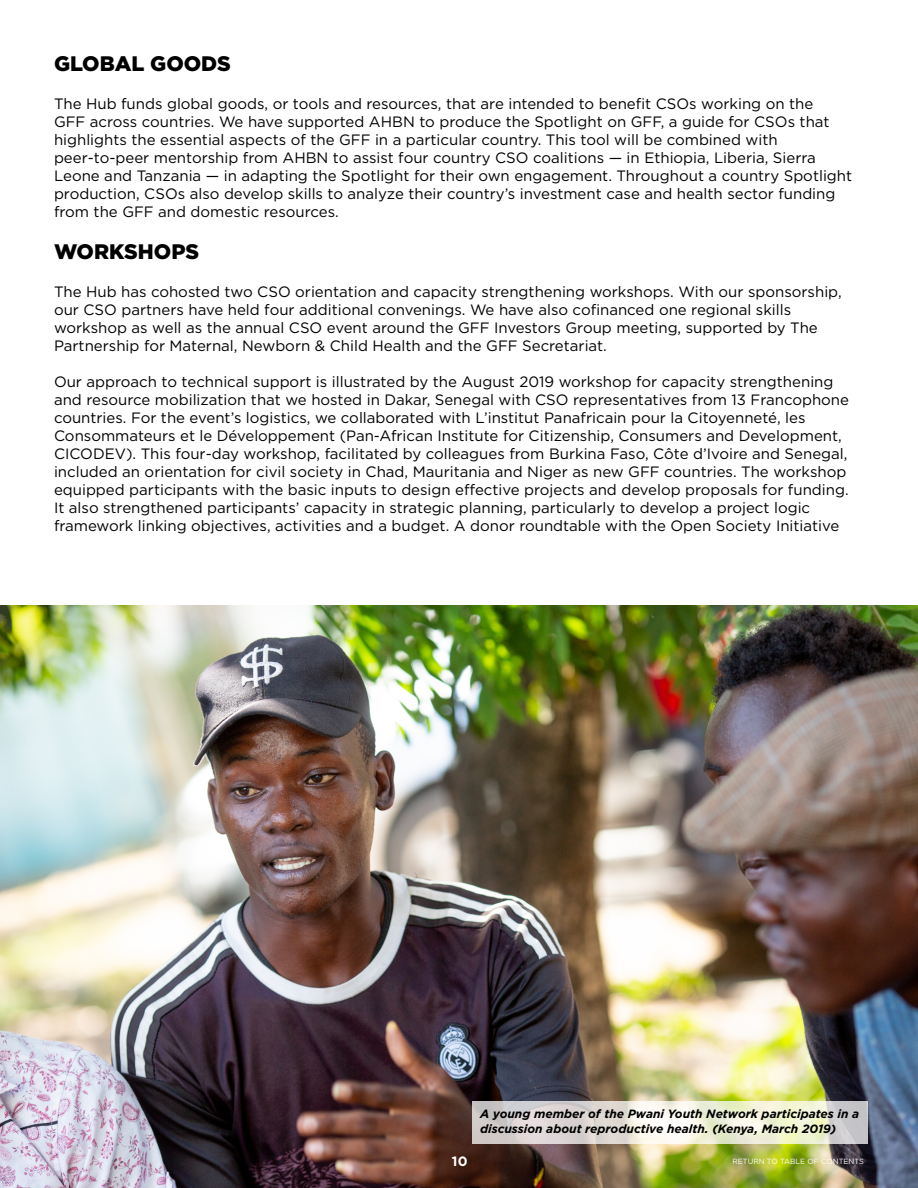
<style>
.page{position:relative;width:918px;height:1188px;background:#fff}
.page>*{position:absolute;margin:0;border:0;box-sizing:border-box;transform-origin:0 0}
.Body_Sub_Headline{font:900 21px "Gotham";color:#000}
.Body{font:15px/18px "Gotham";color:#000}
.t1{font:700 13.5px "Gotham";color:#fff}
.Captions{font:italic 700 12px/15px "Gotham";color:#000}
.t2{font:7.5px "Gotham";color:#fff}
</style>
<div class="page">
<img style="left:0;top:606px;width:918px;height:582px">
<svg style="left:472px;top:1102px;width:396px;height:42px;background:#e4e2d7"></svg>
<p class="Body_Sub_Headline" style="left:54px;top:49px;width:178px">GLOBAL GOODS</p>
<p class="Body" style="left:54px;top:94px;width:777px">The Hub funds global goods, or tools and resources, that are intended to benefit CSOs working on the<br>GFF across countries. We have supported AHBN to produce the Spotlight on GFF, a guide for CSOs that highlights the essential aspects of the GFF in a particular country. This tool will be combined with</p>
<p class="Body" style="left:54px;top:148px;width:800px">peer-to-peer mentorship from AHBN to assist four country CSO coalitions — in Ethiopia, Liberia, Sierra Leone and Tanzania — in adapting the Spotlight for their own engagement. Throughout a country Spotlight production, CSOs also develop skills to analyze their country’s investment case and health sector funding from the GFF and domestic resources.</p>
<p class="Body_Sub_Headline" style="left:54px;top:237px;width:147px">WORKSHOPS</p>
<p class="Body" style="left:54px;top:283px;width:789px">The Hub has cohosted two CSO orientation and capacity strengthening workshops. With our sponsorship, our CSO partners have held four additional convenings. We have also cofinanced one regional skills workshop as well as the annual CSO event around the GFF Investors Group meeting, supported by The Partnership for Maternal, Newborn &amp; Child Health and the GFF Secretariat.</p>
<p class="Body" style="left:54px;top:373px;width:797px">Our approach to technical support is illustrated by the August 2019 workshop for capacity strengthening and resource mobilization that we hosted in Dakar, Senegal with CSO representatives from 13 Francophone countries. For the event’s logistics, we collaborated with L’institut Panafricain pour la Citoyenneté, les Consommateurs et le Développement (Pan-African Institute for Citizenship, Consumers and Development, CICODEV). This four-day workshop, facilitated by colleagues from Burkina Faso, Côte d’Ivoire and Senegal, included an orientation for civil society in Chad, Mauritania and Niger as new GFF countries. The workshop equipped participants with the basic inputs to design effective projects and develop proposals for funding.<br>It also strengthened participants’ capacity in strategic planning, particularly to develop a project logic framework linking objectives, activities and a budget. A donor roundtable with the Open Society Initiative</p>
<p class="Captions" style="left:480px;top:1106px;width:381px">A young member of the Pwani Youth Network participates in a discussion about reproductive health. (Kenya, March 2019)</p>
<p class="t1" style="left:452px;top:1153px;width:17px">10</p>
<p class="t2" style="left:732px;top:1156px;width:133px">RETURN TO TABLE OF CONTENTS</p>
</div>
